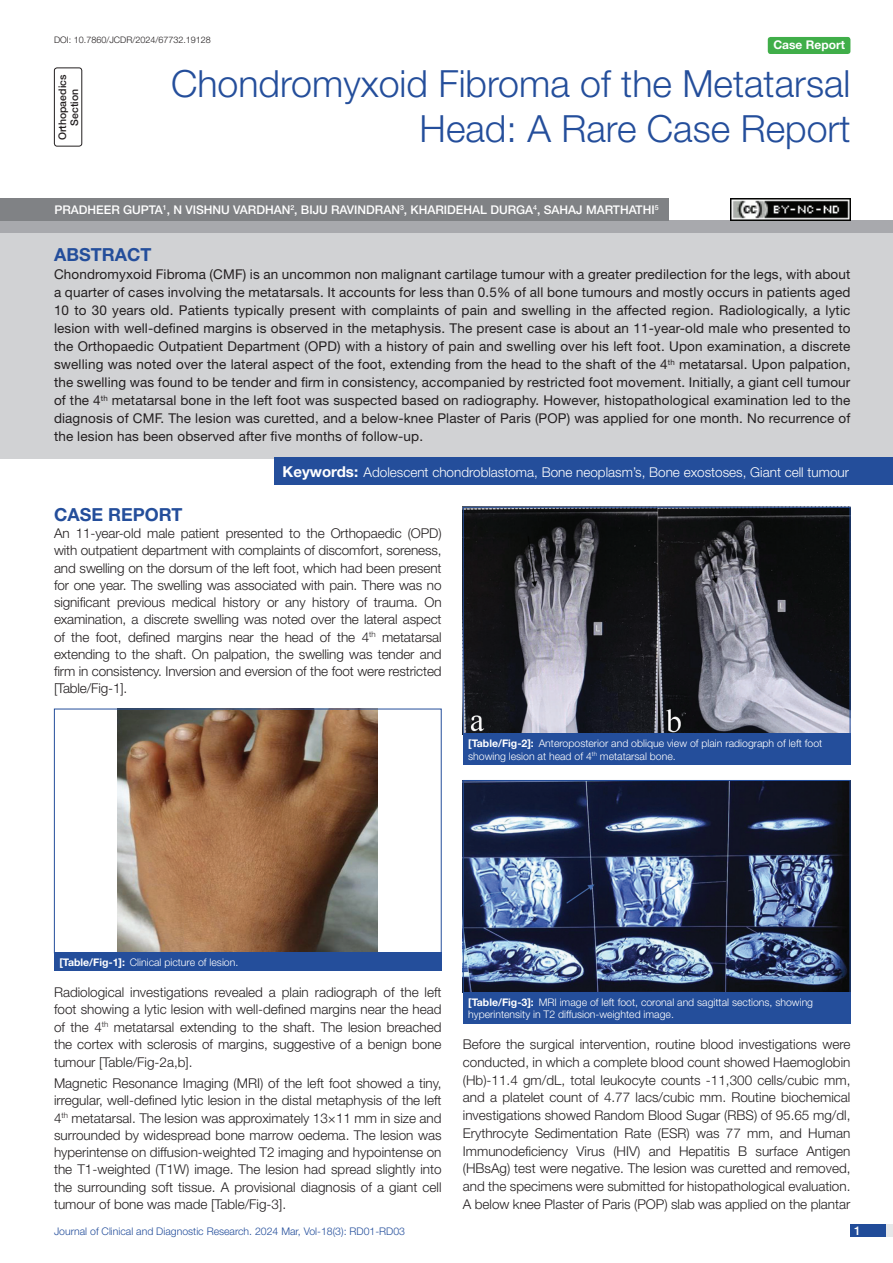
<style>
.page{position:relative;width:893px;height:1263px;background:#fff}
.page>*{position:absolute;margin:0;border:0;box-sizing:border-box;transform-origin:0 0}
.t1{font:300 37.5px/45px "Helvetica Neue";color:#244e9b;text-align:right}
.Heading{font:700 18px "Helvetica Neue";color:#244e9b}
.Abstract_head{font:700 18px "Helvetica Neue";color:#244e9b}
.Body_text{font:300 13.5px/17.2px "Helvetica Neue";color:#231f20;text-align:justify}
.Abstract_Text{font:13.5px/18px "Helvetica Neue";letter-spacing:.01em;color:#231f20;text-align:justify}
.Key_words{font:300 13.5px "Helvetica Neue";color:#fff}
.Author{font:500 12px "Helvetica Neue";color:#fff}
.t2{font:700 12px "Helvetica Neue";color:#fff}
.TABLE_FIG{font:300 10.5px/12.6px "Helvetica Neue";color:#fff}
.t3{font:300 10.5px "Helvetica Neue";color:#244e9b}
.section{font:500 10.5px/12px "Helvetica Neue";color:#231f20;text-align:center}
.DOI{font:300 9px "Helvetica Neue";color:#231f20}
.s1{font-weight:700;font-size:15px}
.s2{font-weight:700}
</style>
<div class="page">
<div style="left:850px;top:1224px;width:43px;height:13px;background:#e6e7e9"></div>
<div style="left:850px;top:1224px;width:35px;height:13px;background:#214c99"></div>
<div style="left:54px;top:68px;width:28px;height:79px;border:1px solid #231f20;border-radius:3px"></div>
<div style="left:768px;top:37px;width:82px;height:17px;background:#40ae49;border-radius:3px"></div>
<div style="left:0;top:221px;width:893px;height:12px;background:#a8a9ad"></div>
<div style="left:0;top:198px;width:668px;height:23px;background:#808285"></div>
<div style="left:0;top:233px;width:893px;height:225px;background:#d1d2d4"></div>
<div style="left:274px;top:457px;width:619px;height:28px;background:#244e9b"></div>
<img style="left:118px;top:711px;width:260px;height:240px">
<div style="left:54px;top:709px;width:388px;height:244px;border:1px solid #244e9b"></div>
<div style="left:54px;top:952px;width:388px;height:19px;background:#244e9b"></div>
<img style="left:465px;top:509px;width:383px;height:223px">
<div style="left:463px;top:507px;width:387px;height:227px;border:1px solid #244e9b"></div>
<div style="left:463px;top:734px;width:387px;height:31px;background:#244e9b"></div>
<img style="left:465px;top:782px;width:383px;height:209px">
<div style="left:463px;top:780px;width:387px;height:213px;border:1px solid #244e9b"></div>
<div style="left:463px;top:992px;width:387px;height:32px;background:#244e9b"></div>
<img style="left:730px;top:198px;width:120px;height:23px">
<p class="DOI" style="left:54px;top:35px;width:158px">DOI: 10.7860/JCDR/2024/67732.19128</p>
<p class="section" style="left:56px;top:140px;width:67px;rotate:-90deg">ORTHOPAEDICS<br>SECTION</p>
<p class="t1" style="left:171px;top:60px;width:681px">Chondromyxoid Fibroma of the Metatarsal<br>Head: A Rare Case Report</p>
<p class="t2" style="left:773px;top:37px;width:73px">Case Report</p>
<p class="Author" style="left:54px;top:203px;width:606px">PRADHEER GUPTA<sup>1</sup>, N VISHNU VARDHAN <sup>2</sup>, BIJU RAVINDRAN <sup>3</sup>, KHARIDEHAL DURGA<sup>4</sup>, SAHAJ MARTHATHI<sup>5</sup></p>
<p class="Abstract_head" style="left:54px;top:244px;width:99px">ABSTRACT</p>
<p class="Abstract_Text" style="left:54px;top:265px;width:798px">Chondromyxoid Fibroma (CMF) is an uncommon non malignant cartilage tumour with a greater predilection for the legs, with about a quarter of cases involving the metatarsals. It accounts for less than 0.5% of all bone tumours and mostly occurs in patients aged 10 to 30 years old. Patients typically present with complaints of pain and swelling in the affected region. Radiologically, a lytic lesion with well-defined margins is observed in the metaphysis. The present case is about an 11-year-old male who presented to the Orthopaedic Outpatient Department (OPD) with a history of pain and swelling over his left foot. Upon examination, a discrete swelling was noted over the lateral aspect of the foot, extending from the head to the shaft of the 4<sup>th</sup> metatarsal. Upon palpation, the swelling was found to be tender and firm in consistency, accompanied by restricted foot movement. Initially, a giant cell tumour of the 4<sup>th</sup> metatarsal bone in the left foot was suspected based on radiography. However, histopathological examination led to the diagnosis of CMF. The lesion was curetted, and a below-knee Plaster of Paris (POP) was applied for one month. No recurrence of the lesion has been observed after five months of follow-up.</p>
<p class="Key_words" style="left:283px;top:464px;width:568px"><span class="s1">Keywords:</span> Adolescent chondroblastoma, Bone neoplasm’s, Bone exostoses, Giant cell tumour</p>
<p class="Heading" style="left:54px;top:503px;width:130px">CASE REPORT</p>
<p class="Body_text" style="left:54px;top:524px;width:389px">An 11-year-old male patient presented to the Orthopaedic (OPD) with outpatient department with complaints of discomfort, soreness, and swelling on the dorsum of the left foot, which had been present for one year. The swelling was associated with pain. There was no significant previous medical history or any history of trauma. On examination, a discrete swelling was noted over the lateral aspect of the foot, defined margins near the head of the 4<sup>th</sup> metatarsal extending to the shaft. On palpation, the swelling was tender and firm in consistency. Inversion and eversion of the foot were restricted [Table/Fig-1].</p>
<p class="TABLE_FIG" style="left:468px;top:737px;width:356px"><span class="s2">[Table/Fig-2]:</span> Anteroposterior and oblique view of plain radiograph of left foot showing lesion at head of 4<sup>th</sup> metatarsal bone.</p>
<p class="TABLE_FIG" style="left:59px;top:956px;width:181px"><span class="s2">[Table/Fig-1]:</span> Clinical picture of lesion.</p>
<p class="Body_text" style="left:54px;top:983px;width:389px">Radiological investigations revealed a plain radiograph of the left foot showing a lytic lesion with well-defined margins near the head of the 4<sup>th</sup> metatarsal extending to the shaft. The lesion breached the cortex with sclerosis of margins, suggestive of a benign bone tumour [Table/Fig-2a,b].</p>
<p class="Body_text" style="left:54px;top:1074px;width:389px">Magnetic Resonance Imaging (MRI) of the left foot showed a tiny, irregular, well-defined lytic lesion in the distal metaphysis of the left 4<sup>th</sup> metatarsal. The lesion was approximately 13×11 mm in size and surrounded by widespread bone marrow oedema. The lesion was hyperintense on diffusion-weighted T2 imaging and hypointense on the T1-weighted (T1W) image. The lesion had spread slightly into the surrounding soft tissue. A provisional diagnosis of a giant cell tumour of bone was made [Table/Fig-3].</p>
<p class="TABLE_FIG" style="left:468px;top:995px;width:346px"><span class="s2">[Table/Fig-3]:</span> MRI image of left foot, coronal and sagittal sections, showing hyperintensity in T2 diffusion-weighted image.</p>
<p class="Body_text" style="left:463px;top:1035px;width:389px;line-height:17.7px">Before the surgical intervention, routine blood investigations were conducted, in which a complete blood count showed Haemoglobin (Hb)-11.4 gm/dL, total leukocyte counts -11,300 cells/cubic mm, and a platelet count of 4.77 lacs/cubic mm. Routine biochemical investigations showed Random Blood Sugar (RBS) of 95.65 mg/dl, Erythrocyte Sedimentation Rate (ESR) was 77 mm, and Human Immunodeficiency Virus (HIV) and Hepatitis B surface Antigen (HBsAg) test were negative. The lesion was curetted and removed, and the specimens were submitted for histopathological evaluation.<br>A below knee Plaster of Paris (POP) slab was applied on the plantar</p>
<p class="t3" style="left:54px;top:1225px;width:353px">Journal of Clinical and Diagnostic Research. 2024 Mar, Vol-18(3): RD01-RD03</p>
<p class="Author" style="left:854px;top:1223px;width:8px">1</p>
</div>
